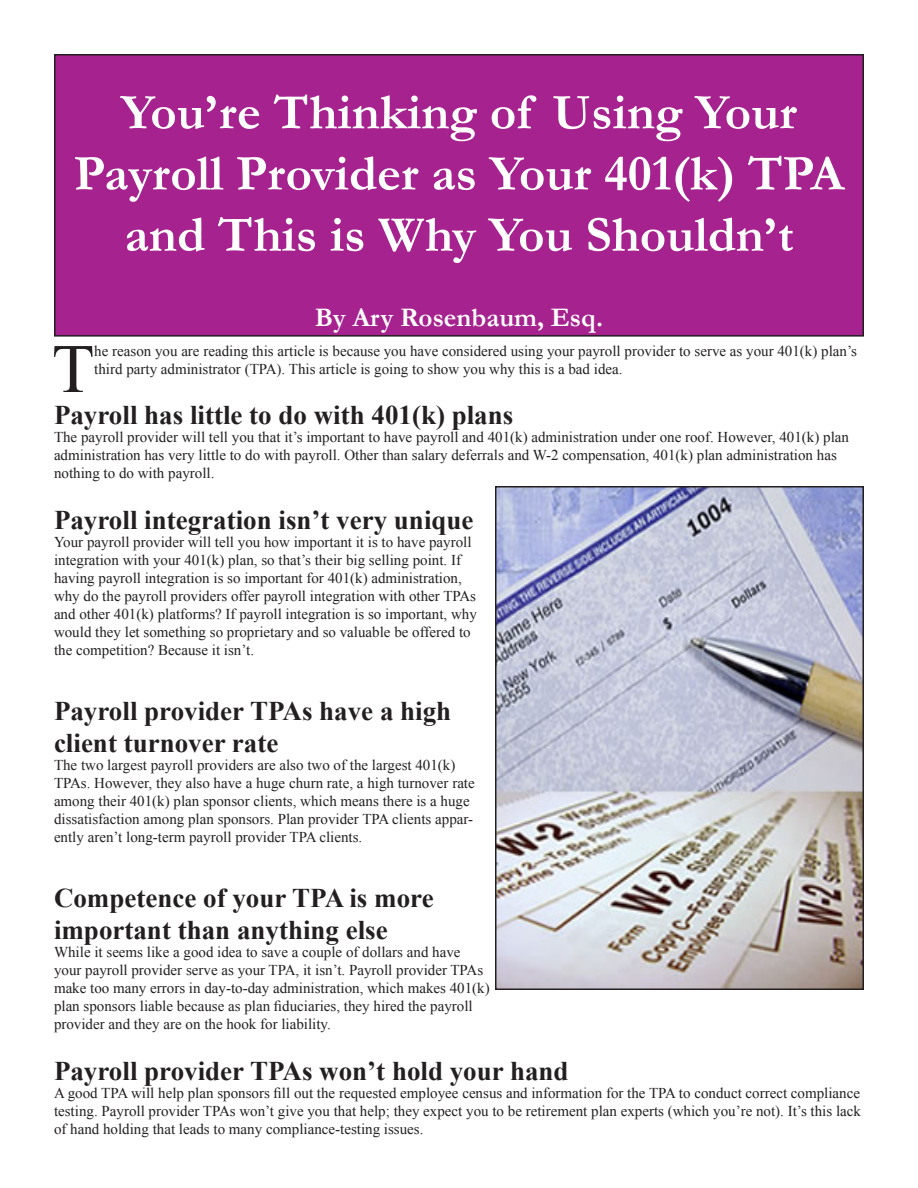
<style>
.page{position:relative;width:918px;height:1188px;background:#fff}
.page>*{position:absolute;margin:0;border:0;box-sizing:border-box;transform-origin:0 0}
.t1{font:69.3px "Times New Roman";color:#231f20}
.t2{font:700 51px/61.2px "Garamond";color:#fff;text-align:center}
.t3{font:700 27px/32.4px "Times New Roman";color:#231f20}
.t4{font:700 27px "Garamond";color:#fff}
.t5{font:15px/18px "Times New Roman";color:#231f20}
</style>
<div class="page">
<div style="left:55px;top:55px;width:808px;height:281px;background:#a6228e"></div>
<div style="left:54px;top:54px;width:810px;height:283px;border:2px solid #231f20"></div>
<img style="left:498px;top:489px;width:363px;height:498px">
<div style="left:495px;top:486px;width:369px;height:504px;border:2px solid #231f20"></div>
<p class="t2" style="left:121px;top:82px;width:677px">You’re Thinking of Using Your</p>
<p class="t2" style="left:74px;top:143px;width:772px">Payroll Provider as Your 401(k) TPA and This is Why You Shouldn’t</p>
<p class="t4" style="left:315px;top:300px;width:290px">By Ary Rosenbaum, Esq.</p>
<p class="t1" style="left:52px;top:322px;width:44px">T</p>
<p class="t5" style="left:94px;top:342px;width:764px">he reason you are reading this article is because you have considered using your payroll provider to serve as your 401(k) plan’s third party administrator (TPA). This article is going to show you why this is a bad idea.</p>
<p class="t3" style="left:54px;top:398px;width:461px">Payroll has little to do with 401(k) plans</p>
<p class="t5" style="left:54px;top:428px;width:797px">The payroll provider will tell you that it’s important to have payroll and 401(k) administration under one roof. However, 401(k) plan administration has very little to do with payroll. Other than salary deferrals and W-2 compensation, 401(k) plan administration has nothing to do with payroll.</p>
<p class="t3" style="left:54px;top:503px;width:421px">Payroll integration isn’t very unique</p>
<p class="t5" style="left:54px;top:533px;width:424px">Your payroll provider will tell you how important it is to have payroll integration with your 401(k) plan, so that’s their big selling point. If having payroll integration is so important for 401(k) administration, why do the payroll providers offer payroll integration with other TPAs and other 401(k) platforms? If payroll integration is so important, why would they let something so proprietary and so valuable be offered to the competition? Because it isn’t.</p>
<p class="t3" style="left:54px;top:694px;width:399px">Payroll provider TPAs have a high client turnover rate</p>
<p class="t5" style="left:54px;top:756px;width:422px">The two largest payroll providers are also two of the largest 401(k)<br>TPAs. However, they also have a huge churn rate, a high turnover rate among their 401(k) plan sponsor clients, which means there is a huge dissatisfaction among plan sponsors. Plan provider TPA clients appar&shy;ently aren’t long-term payroll provider TPA clients.</p>
<p class="t3" style="left:54px;top:881px;width:381px">Competence of your TPA is more</p>
<p class="t3" style="left:54px;top:913px;width:335px">important than anything else</p>
<p class="t5" style="left:54px;top:943px;width:437px">While it seems like a good idea to save a couple of dollars and have your payroll provider serve as your TPA, it isn’t. Payroll provider TPAs make too many errors in day-to-day administration, which makes 401(k) plan sponsors liable because as plan fiduciaries, they hired the payroll provider and they are on the hook for liability.</p>
<p class="t3" style="left:54px;top:1054px;width:516px">Payroll provider TPAs won’t hold your hand</p>
<p class="t5" style="left:54px;top:1083px;width:809px;text-align:justify">A good TPA will help plan sponsors fill out the requested employee census and information for the TPA to conduct correct compliance testing. Payroll provider TPAs won’t give you that help; they expect you to be retirement plan experts (which you’re not). It’s this lack of hand holding that leads to many compliance-testing issues.</p>
</div>
